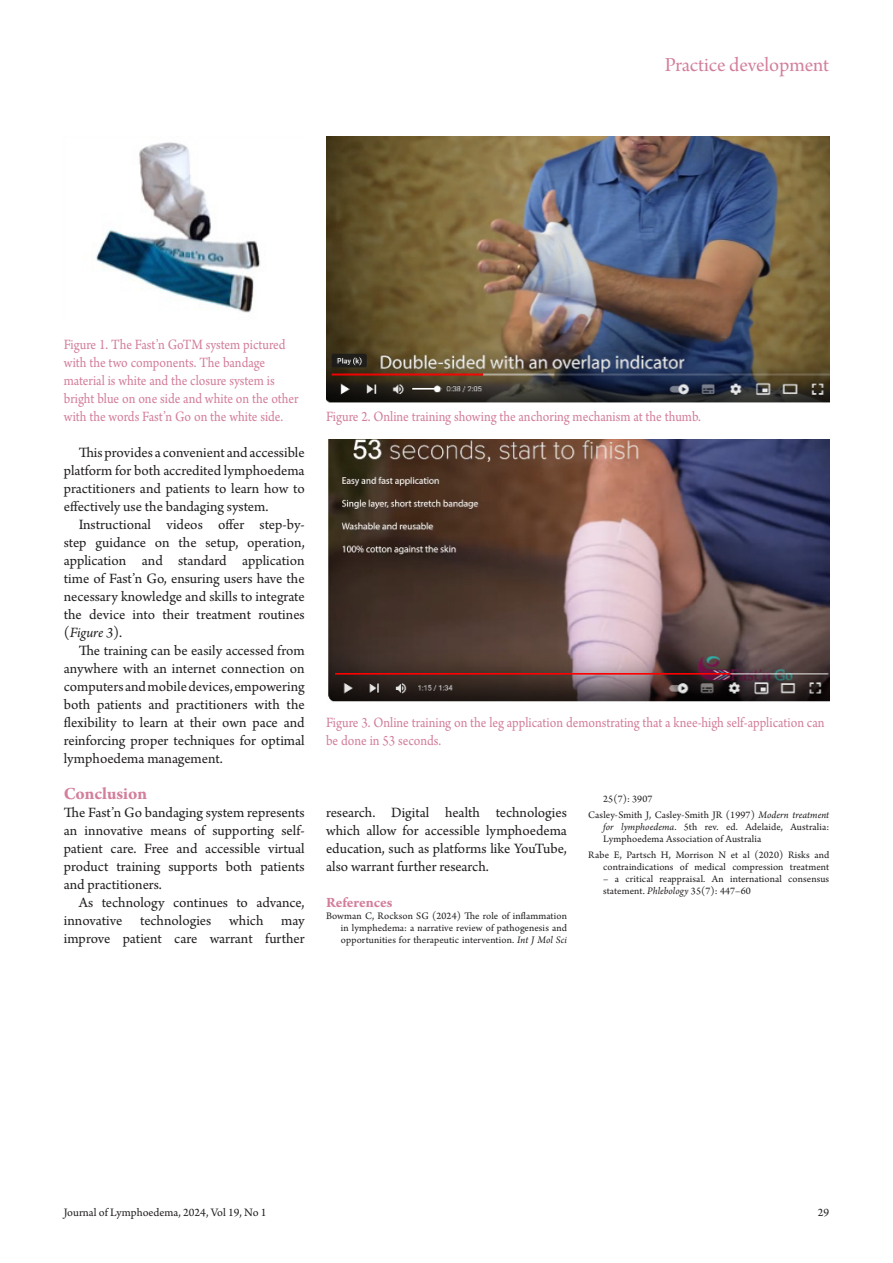
<style>
.page{position:relative;width:893px;height:1263px;background:#fff}
.page>*{position:absolute;margin:0;border:0;box-sizing:border-box;transform-origin:0 0}
.t1{font:21px "Arno Pro Subhead";letter-spacing:-.005em;color:#d37e9a}
.A-Head{font:700 18px "Arno Pro";letter-spacing:-.005em;color:#d37e9a}
.Body_text{font:15px/18px "Arno Pro";color:#231f20;text-align:justify}
.Table_text{font:15px/18px "Arno Pro";color:#d37e9a;scale:.9 1}
.Body_full_out{font:15px/18px "Arno Pro";color:#231f20;text-align:justify}
.B-Head{font:700 15px "Arno Pro";letter-spacing:-.005em;color:#d37e9a}
.t2{font:12px "Arno Pro";color:#231f20}
.References{font:10.5px/12px "Arno Pro";letter-spacing:.01em;color:#231f20;text-align:justify}
.s1{font-style:italic}
</style>
<div class="page">
<img style="left:96px;top:142px;width:164px;height:171px">
<img style="left:326px;top:136px;width:503px;height:267px">
<img style="left:328px;top:439px;width:501px;height:263px">
<h1 class="t1" style="left:665px;top:53px;width:166px">Practice development</h1>
<p class="Table_text" style="left:64px;top:336px;width:262px">Figure 1. The Fast’n GoTM system pictured with the two components. The bandage material is white and the closure system is bright blue on one side and white on the other with the words Fast’n Go on the white side.</p>
<p class="Body_text" style="left:64px;top:444px;width:242px;text-indent:15px">This provides a convenient and accessible platform for both accredited lymphoedema practitioners and patients to learn how to effectively use the bandaging system.</p>
<p class="Body_text" style="left:64px;top:516px;width:242px;text-indent:15px">Instructional videos offer step-by&shy;step guidance on the setup, operation, application and standard application time of Fast’n Go, ensuring users have the necessary knowledge and skills to integrate the device into their treatment routines (<span class="s1">Figure 3</span>).</p>
<p class="Body_text" style="left:64px;top:642px;width:242px;text-indent:15px">The training can be easily accessed from anywhere with an internet connection on computers and mobile devices, empowering both patients and practitioners with the flexibility to learn at their own pace and reinforcing proper techniques for optimal lymphoedema management.</p>
<p class="A-Head" style="left:64px;top:783px;width:85px">Conclusion</p>
<p class="Body_full_out" style="left:64px;top:804px;width:242px">The Fast’n Go bandaging system represents an innovative means of supporting self&shy;patient care. Free and accessible virtual product training supports both patients and practitioners.</p>
<p class="Body_text" style="left:64px;top:894px;width:242px;text-indent:15px">As technology continues to advance, innovative technologies which may improve patient care warrant further</p>
<p class="Table_text" style="left:326px;top:408px;width:418px">Figure 2. Online training showing the anchoring mechanism at the thumb.</p>
<p class="Table_text" style="left:326px;top:714px;width:555px">Figure 3. Online training on the leg application demonstrating that a knee-high self-application can be done in 53 seconds.</p>
<p class="Body_text" style="left:326px;top:804px;width:242px">research. Digital health technologies which allow for accessible lymphoedema education, such as platforms like YouTube, also warrant further research.</p>
<p class="B-Head" style="left:326px;top:894px;width:68px">References</p>
<p class="References" style="left:341px;top:910px;width:228px;text-indent:-15px">Bowman C, Rockson SG (2024) The role of inflammation in lymphedema: a narrative review of pathogenesis and opportunities for therapeutic intervention. <span class="s1">Int J Mol Sci</span></p>
<p class="References" style="left:603px;top:793px;width:51px">25(7): 3907</p>
<p class="References" style="left:603px;top:809px;width:228px;text-indent:-15px">Casley-Smith J, Casley-Smith JR (1997) <span class="s1">Modern treatment for lymphoedema</span>. 5th rev. ed. Adelaide, Australia:<br>Lymphoedema Association of Australia</p>
<p class="References" style="left:588px;top:850px;width:242px;text-align:right">Rabe E, Partsch H, Morrison N et al (2020) Risks and contraindications of medical compression treatment</p>
<p class="References" style="left:603px;top:874px;width:228px">– a critical reappraisal. An international consensus statement. <span class="s1">Phlebology</span> 35(7): 447–60</p>
<p class="t2" style="left:64px;top:1205px;width:204px">Journal of Lymphoedema, 2024, Vol 19, No 1</p>
<p class="t2" style="left:818px;top:1205px;width:13px">29</p>
</div>
